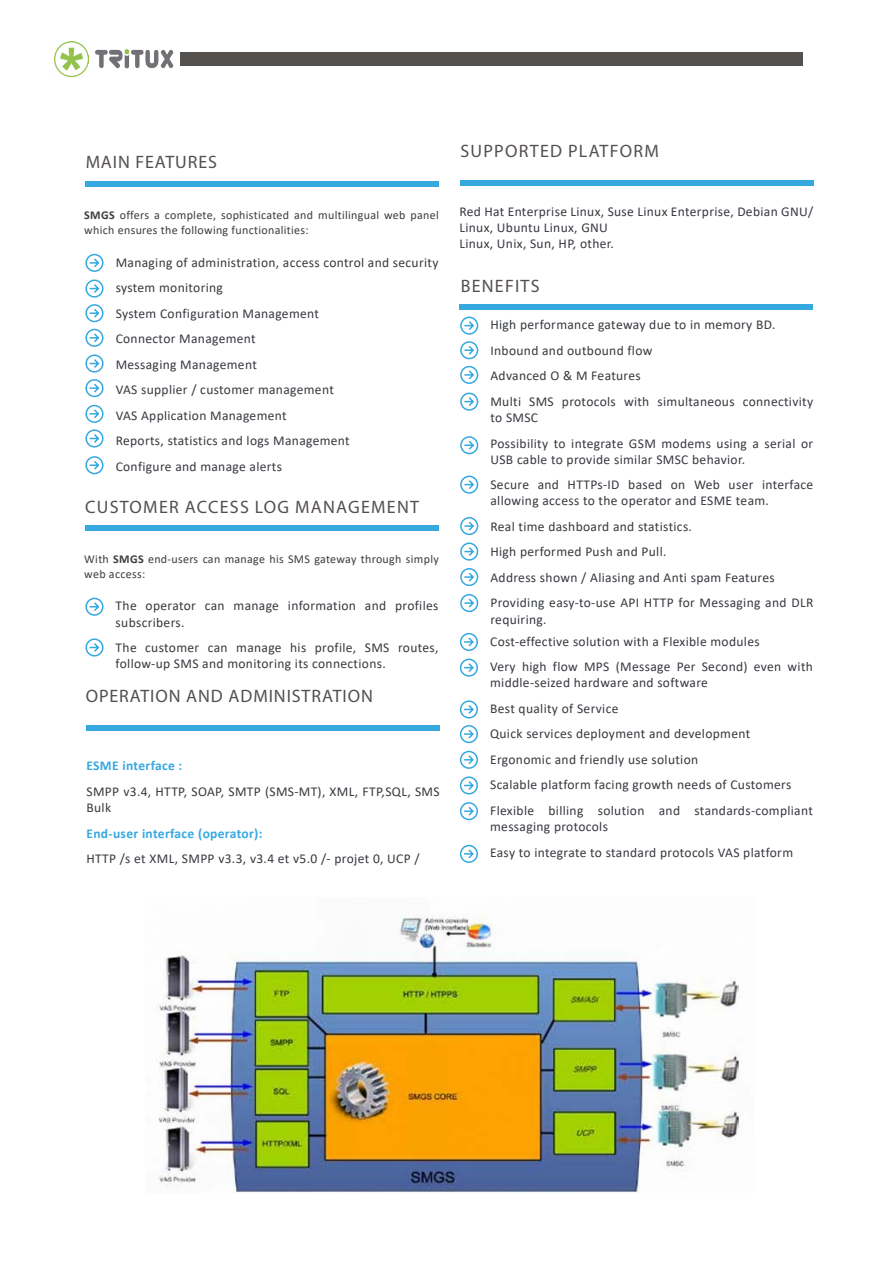
<style>
.page{position:relative;width:893px;height:1263px;background:#fff}
.page>*{position:absolute;margin:0;border:0;box-sizing:border-box;transform-origin:0 0}
.t1{font:18px "Myriad Pro";letter-spacing:.06em;color:#54504e}
.t2{font:13.5px/25.5px "Calibri";letter-spacing:.025em;color:#36393f}
.t3{font:700 13.5px "Calibri";letter-spacing:.025em;color:#36a8e0}
.t4{font:12px/14.4px "Calibri";letter-spacing:.025em;color:#3c3c3b}
.s1{font-weight:700}
</style>
<div class="page">
<div style="left:180px;top:52px;width:623px;height:14px;background:#54504e"></div>
<img style="left:54px;top:42px;width:35px;height:35px">
<img style="left:96px;top:50px;width:77px;height:18px">
<div style="left:85px;top:181px;width:354px;height:5px;background:#36a8e0"></div>
<div style="left:85px;top:525px;width:354px;height:5px;background:#36a8e0"></div>
<div style="left:459px;top:304px;width:354px;height:6px;background:#36a8e0"></div>
<div style="left:86px;top:725px;width:354px;height:6px;background:#36a8e0"></div>
<div style="left:460px;top:180px;width:354px;height:6px;background:#36a8e0"></div>
<svg style="left:85px;top:253px;width:19px;height:19px"></svg>
<svg style="left:459px;top:632px;width:19px;height:19px"></svg>
<svg style="left:85px;top:597px;width:19px;height:19px"></svg>
<svg style="left:459px;top:658px;width:19px;height:19px"></svg>
<svg style="left:460px;top:316px;width:19px;height:68px"></svg>
<svg style="left:85px;top:638px;width:19px;height:19px"></svg>
<svg style="left:85px;top:279px;width:19px;height:68px"></svg>
<svg style="left:460px;top:392px;width:19px;height:19px"></svg>
<svg style="left:459px;top:700px;width:19px;height:44px"></svg>
<svg style="left:460px;top:542px;width:19px;height:19px"></svg>
<svg style="left:85px;top:354px;width:19px;height:44px"></svg>
<svg style="left:459px;top:750px;width:19px;height:19px"></svg>
<svg style="left:460px;top:436px;width:19px;height:19px"></svg>
<svg style="left:459px;top:776px;width:19px;height:19px"></svg>
<svg style="left:85px;top:404px;width:19px;height:44px"></svg>
<svg style="left:459px;top:802px;width:19px;height:19px"></svg>
<svg style="left:460px;top:475px;width:19px;height:19px"></svg>
<svg style="left:85px;top:456px;width:19px;height:19px"></svg>
<svg style="left:459px;top:844px;width:19px;height:19px"></svg>
<svg style="left:460px;top:517px;width:19px;height:19px"></svg>
<svg style="left:460px;top:568px;width:19px;height:19px"></svg>
<svg style="left:460px;top:594px;width:19px;height:19px"></svg>
<img style="left:158px;top:916px;width:581px;height:277px">
<h1 class="t1" style="left:86px;top:151px;width:133px">MAIN FEATURES</h1>
<p class="t4" style="left:84px;top:208px;width:356px"><span class="s1">SMGS</span> offers a complete, sophisticated and multilingual web panel which ensures the following functionalities:</p>
<p class="t2" style="left:116px;top:249px;width:324px">Managing of administration, access control and security system monitoring<br>System Configuration Management<br>Connector Management<br>Messaging Management<br>VAS supplier / customer management<br>VAS Application Management<br>Reports, statistics and logs Management<br>Configure and manage alerts</p>
<h1 class="t1" style="left:85px;top:496px;width:335px">CUSTOMER ACCESS LOG MANAGEMENT</h1>
<p class="t4" style="left:84px;top:552px;width:356px">With <span class="s1">SMGS</span> end-users can manage his SMS gateway through simply web access:</p>
<p class="t2" style="left:116px;top:597px;width:324px;line-height:16.2px">The operator can manage information and profiles subscribers.</p>
<p class="t2" style="left:116px;top:639px;width:324px;line-height:16.2px">The customer can manage his profile, SMS routes, follow-up SMS and monitoring its connections.</p>
<h1 class="t1" style="left:86px;top:685px;width:289px">OPERATION AND ADMINISTRATION</h1>
<p class="t3" style="left:86px;top:756px;width:97px">ESME interface :</p>
<p class="t2" style="left:86px;top:783px;width:355px;line-height:16.2px">SMPP v3.4, HTTP, SOAP, SMTP (SMS-MT), XML, FTP,SQL, SMS<br>Bulk</p>
<p class="t3" style="left:86px;top:824px;width:178px">End-user interface (operator):</p>
<p class="t2" style="left:86px;top:846px;width:335px">HTTP /s et XML, SMPP v3.3, v3.4 et v5.0 /- projet 0, UCP /</p>
<h1 class="t1" style="left:460px;top:140px;width:200px">SUPPORTED PLATFORM</h1>
<p class="t2" style="left:459px;top:203px;width:355px;line-height:16.2px">Red Hat Enterprise Linux, Suse Linux Enterprise, Debian GNU/<br>Linux, Ubuntu Linux, GNU<br>Linux, Unix, Sun, HP, other.</p>
<h1 class="t1" style="left:461px;top:275px;width:80px">BENEFITS</h1>
<p class="t2" style="left:490px;top:312px;width:324px">High performance gateway due to in memory BD.<br>Inbound and outbound flow<br>Advanced O &amp; M Features<br>Multi SMS protocols with simultaneous connectivity</p>
<p class="t2" style="left:490px;top:404px;width:324px">to SMSC<br>Possibility to integrate GSM modems using a serial or</p>
<p class="t2" style="left:490px;top:446px;width:324px">USB cable to provide similar SMSC behavior.<br>Secure and HTTPs-ID based on Web user interface</p>
<p class="t2" style="left:490px;top:488px;width:324px">allowing access to the operator and ESME team.<br>Real time dashboard and statistics.<br>High performed Push and Pull.<br>Address shown / Aliasing and Anti spam Features Providing easy-to-use API HTTP for Messaging and DLR</p>
<p class="t2" style="left:490px;top:606px;width:58px">requiring.</p>
<p class="t2" style="left:490px;top:628px;width:324px">Cost-effective solution with a Flexible modules<br>Very high flow MPS (Message Per Second) even with</p>
<p class="t2" style="left:490px;top:670px;width:324px">middle-seized hardware and software<br>Best quality of Service<br>Quick services deployment and development Ergonomic and friendly use solution<br>Scalable platform facing growth needs of Customers Flexible billing solution and standards-compliant</p>
<p class="t2" style="left:490px;top:813px;width:304px">messaging protocols<br>Easy to integrate to standard protocols VAS platform</p>
</div>
